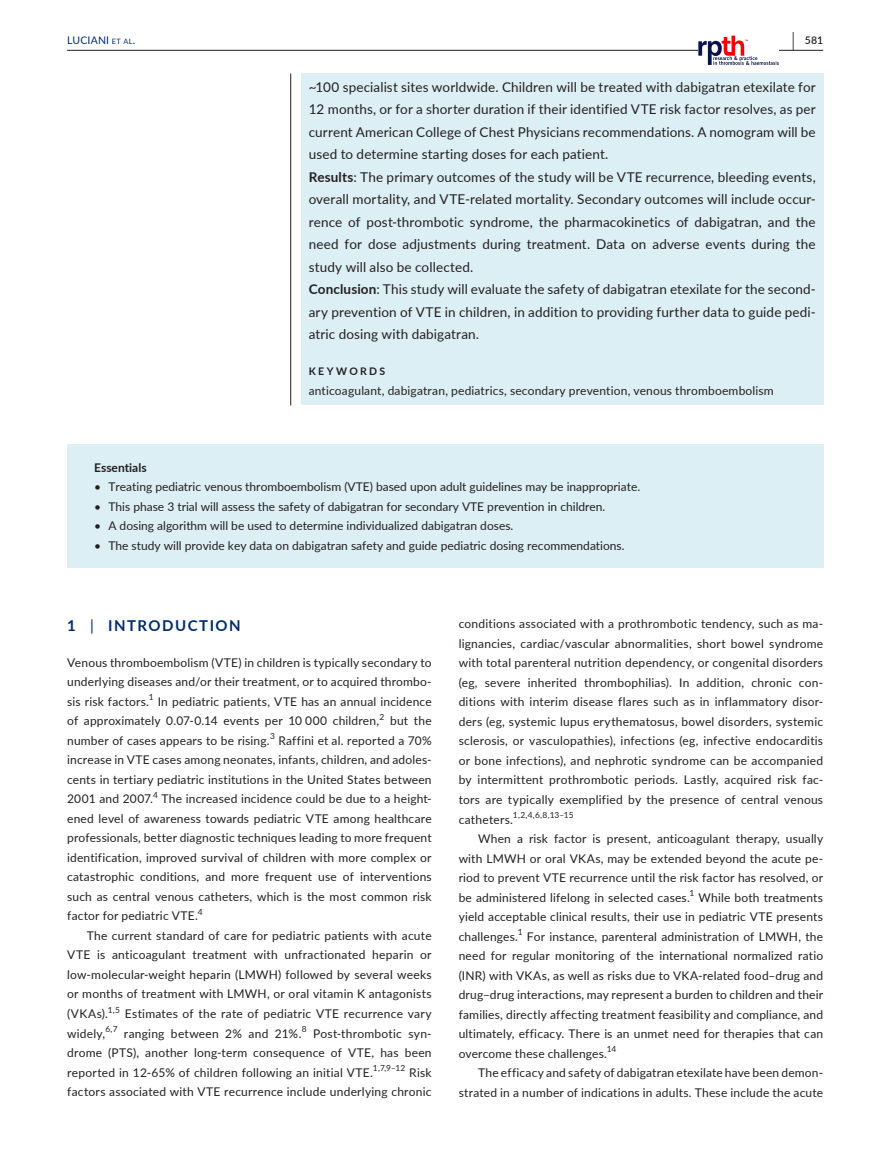
<style>
.page{position:relative;width:893px;height:1174px;background:#fff}
.page>*{position:absolute;margin:0;border:0;box-sizing:border-box;transform-origin:0 0}
.t1{font:600 19.5px "Lato";color:#231f20;scale:.48 1}
.t2{font:700 15px "Lato";letter-spacing:.1em;color:#002c6b}
.t3{font:13.5px/22.5px "Lato";letter-spacing:.01em;color:#231f20}
.t4{font:12px/19.5px "Lato";letter-spacing:.015em;color:#231f20;text-align:justify}
.t5{font:700 12px "Lato";color:#231f20}
.t6{font:10.5px "Lato";letter-spacing:.015em;color:#002c6b}
.t7{font:700 10.5px "Lato";letter-spacing:.22em;color:#231f20}
.t8{font:600 10.5px "Lato";color:#231f20}
.t9{font:8.4px "Lato";letter-spacing:.01em;color:#231f20}
.s1{font-size:7.35px}
.s2{font-weight:700}
.s3{font-weight:400}
</style>
<div class="page">
<hr style="left:67px;top:50px;width:756px;height:1px;background:#231f20">
<svg style="left:698px;top:36px;width:81px;height:29px"></svg>
<div style="left:301px;top:73px;width:522px;height:332px;background:#dceff4"></div>
<hr style="left:290px;top:73px;width:1px;height:332px;background:#231f20">
<div style="left:67px;top:444px;width:756px;height:124px;background:#dceff4"></div>
<h1 class="t1" style="left:792px;top:32px;width:7px">|</h1>
<p class="t6" style="left:67px;top:35px;width:70px">LUCIANI <span class="s1">et AL</span>.</p>
<p class="t8" style="left:805px;top:33px;width:20px">581</p>
<p class="t3" style="left:309px;top:75px;width:508px">~100 specialist sites worldwide. Children will be treated with dabigatran etexilate for 12 months, or for a shorter duration if their identified VTE risk factor resolves, as per current American College of Chest Physicians recommendations. A nomogram will be used to determine starting doses for each patient.<br><span class="s2">Results</span>: The primary outcomes of the study will be VTE recurrence, bleeding events, overall mortality, and VTE- related mortality. Secondary outcomes will include occur&shy;rence of post- thrombotic syndrome, the pharmacokinetics of dabigatran, and the need for dose adjustments during treatment. Data on adverse events during the study will also be collected.<br><span class="s2">Conclusion</span>: This study will evaluate the safety of dabigatran etexilate for the second&shy;ary prevention of VTE in children, in addition to providing further data to guide pedi&shy;atric dosing with dabigatran.</p>
<p class="t7" style="left:309px;top:364px;width:78px">KEYWORDS</p>
<p class="t4" style="left:309px;top:380px;width:467px">anticoagulant, dabigatran, pediatrics, secondary prevention, venous thromboembolism</p>
<p class="t5" style="left:94px;top:458px;width:54px">Essentials</p>
<p class="t4" style="left:94px;top:477px;width:548px">• Treating pediatric venous thromboembolism (VTE) based upon adult guidelines may be inappropriate.</p>
<p class="t4" style="left:94px;top:496px;width:513px">• This phase 3 trial will assess the safety of dabigatran for secondary VTE prevention in children.</p>
<p class="t4" style="left:94px;top:516px;width:421px">• A dosing algorithm will be used to determine individualized dabigatran doses.</p>
<p class="t4" style="left:94px;top:535px;width:532px">• The study will provide key data on dabigatran safety and guide pediatric dosing recommendations.</p>
<p class="t2" style="left:67px;top:614px;width:175px">1 <span class="s3">|</span> INTRODUCTION</p>
<p class="t4" style="left:67px;top:652px;width:366px">Venous thromboembolism (VTE) in children is typically secondary to underlying diseases and/or their treatment, or to acquired thrombo&shy;sis risk factors.</p>
<p class="t9" style="left:149px;top:694px;width:6px">1</p>
<p class="t4" style="left:67px;top:691px;width:366px;text-indent:91px">In pediatric patients, VTE has an annual incidence of approximately 0.07- 0.14 events per 10 000 children,</p>
<p class="t9" style="left:380px;top:713px;width:6px">2</p>
<p class="t4" style="left:390px;top:712px;width:43px">but the</p>
<p class="t4" style="left:67px;top:730px;width:204px">number of cases appears to be rising.</p>
<p class="t9" style="left:270px;top:733px;width:6px">3</p>
<p class="t4" style="left:67px;top:730px;width:366px;text-indent:211px">Raffini et al. reported a 70% increase in VTE cases among neonates, infants, children, and adoles&shy;cents in tertiary pediatric institutions in the United States between 2001 and 2007.</p>
<p class="t9" style="left:153px;top:791px;width:6px">4</p>
<p class="t4" style="left:67px;top:788px;width:366px;text-indent:94px">The increased incidence could be due to a height&shy;ened level of awareness towards pediatric VTE among healthcare professionals, better diagnostic techniques leading to more frequent identification, improved survival of children with more complex or catastrophic conditions, and more frequent use of interventions such as central venous catheters, which is the most common risk factor for pediatric VTE.</p>
<p class="t9" style="left:198px;top:908px;width:6px">4</p>
<p class="t4" style="left:67px;top:925px;width:366px;text-indent:20px">The current standard of care for pediatric patients with acute VTE is anticoagulant treatment with unfractionated heparin or low- molecular- weight heparin (LMWH) followed by several weeks or months of treatment with LMWH, or oral vitamin K antagonists (VKAs).</p>
<p class="t9" style="left:108px;top:1003px;width:14px">1,5</p>
<p class="t4" style="left:125px;top:1003px;width:308px">Estimates of the rate of pediatric VTE recurrence vary</p>
<p class="t4" style="left:67px;top:1022px;width:39px">widely,</p>
<p class="t9" style="left:105px;top:1023px;width:14px">6,7</p>
<p class="t4" style="left:124px;top:1022px;width:179px">ranging between 2% and 21%.</p>
<p class="t9" style="left:302px;top:1025px;width:6px">8</p>
<p class="t4" style="left:67px;top:1022px;width:366px;text-indent:246px">Post- thrombotic syn&shy;drome (PTS), another long- term consequence of VTE, has been reported in 12- 65% of children following an initial VTE.</p>
<p class="t9" style="left:373px;top:1062px;width:34px">1,7,9–12</p>
<p class="t4" style="left:67px;top:1061px;width:366px;text-align:right">Risk<br>factors associated with VTE recurrence include underlying chronic</p>
<p class="t4" style="left:459px;top:614px;width:366px">conditions associated with a prothrombotic tendency, such as ma&shy;lignancies, cardiac/vascular abnormalities, short bowel syndrome with total parenteral nutrition dependency, or congenital disorders (eg, severe inherited thrombophilias). In addition, chronic con&shy;ditions with interim disease flares such as in inflammatory disor&shy;ders (eg, systemic lupus erythematosus, bowel disorders, systemic sclerosis, or vasculopathies), infections (eg, infective endocarditis or bone infections), and nephrotic syndrome can be accompanied by intermittent prothrombotic periods. Lastly, acquired risk fac&shy;tors are typically exemplified by the presence of central venous catheters.</p>
<p class="t9" style="left:513px;top:809px;width:62px">1,2,4,6,8,13–15</p>
<p class="t4" style="left:459px;top:828px;width:366px;text-indent:20px">When a risk factor is present, anticoagulant therapy, usually with LMWH or oral VKAs, may be extended beyond the acute pe&shy;riod to prevent VTE recurrence until the risk factor has resolved, or be administered lifelong in selected cases.</p>
<p class="t9" style="left:690px;top:889px;width:6px">1</p>
<p class="t4" style="left:459px;top:887px;width:366px;text-indent:240px">While both treatments yield acceptable clinical results, their use in pediatric VTE presents challenges.</p>
<p class="t9" style="left:518px;top:928px;width:6px">1</p>
<p class="t4" style="left:459px;top:926px;width:366px;text-indent:68px">For instance, parenteral administration of LMWH, the need for regular monitoring of the international normalized ratio (INR) with VKAs, as well as risks due to VKA- related food–drug and drug–drug interactions, may represent a burden to children and their families, directly affecting treatment feasibility and compliance, and ultimately, efficacy. There is an unmet need for therapies that can overcome these challenges.</p>
<p class="t9" style="left:607px;top:1045px;width:11px">14</p>
<p class="t4" style="left:459px;top:1062px;width:366px;text-align:right">The efficacy and safety of dabigatran etexilate have been demon&shy;strated in a number of indications in adults. These include the acute</p>
</div>
